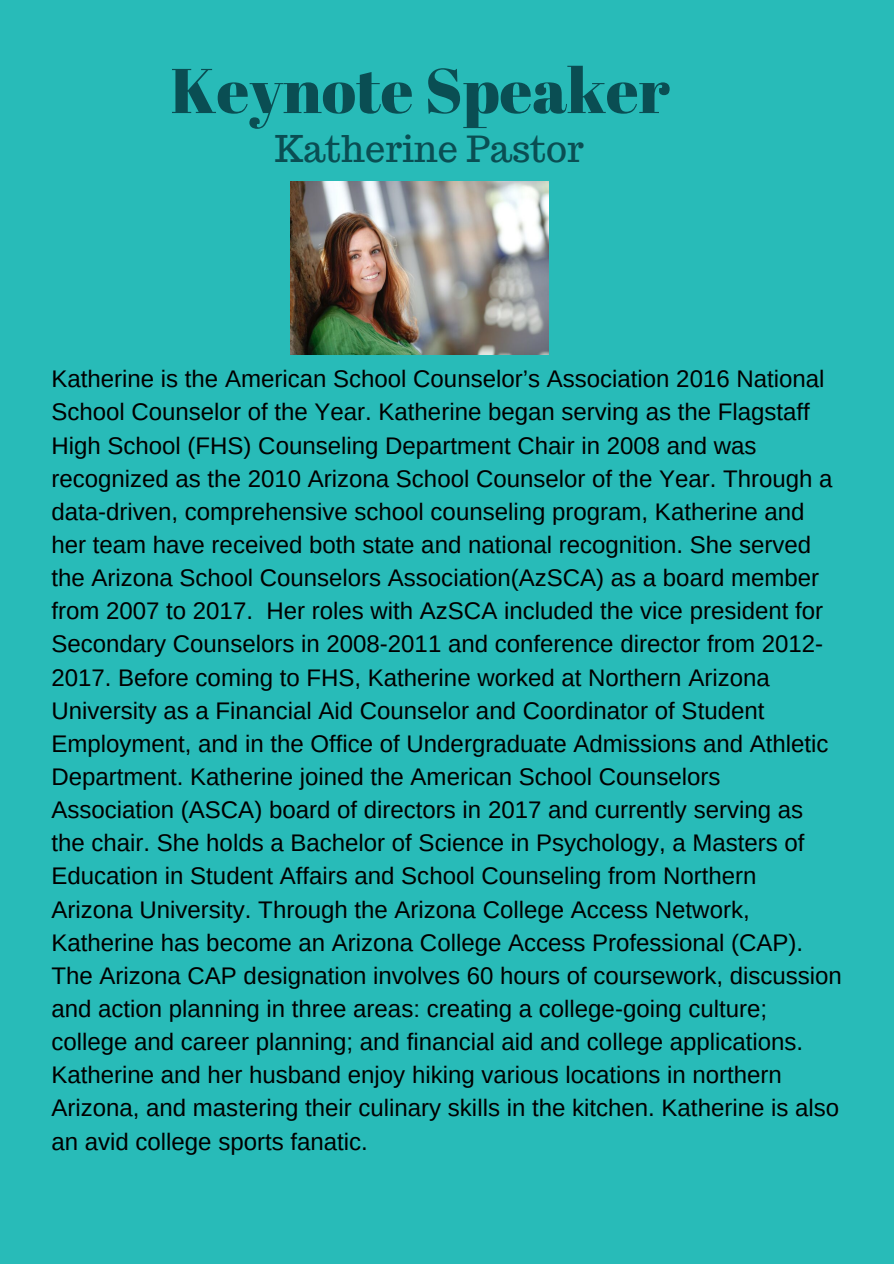
<style>
.page{position:relative;width:894px;height:1264px;background:#fff}
.page>*{position:absolute;margin:0;border:0;box-sizing:border-box;transform-origin:0 0}
.t1{font:63px "Abril Fatface";color:#0a4e53}
.t2{font:36px "Trocchi";color:#0a4e53}
.t3{font:24px/33.2px "Arimo";color:#000}
</style>
<div class="page">
<div style="left:0;top:0;width:893px;height:1263px;background:#28bbb8"></div>
<img style="left:291px;top:181px;width:258px;height:173px">
<h1 class="t1" style="left:170px;top:46px;width:501px">Keynote Speaker</h1>
<h2 class="t2" style="left:275px;top:125px;width:310px">Katherine Pastor</h2>
<p class="t3" style="left:51px;top:362px;width:791px">Katherine is the American School Counselor’s Association 2016 National School Counselor of the Year. Katherine began serving as the Flagstaff High School (FHS) Counseling Department Chair in 2008 and was recognized as the 2010 Arizona School Counselor of the Year. Through a data-driven, comprehensive school counseling program, Katherine and her team have received both state and national recognition. She served the Arizona School Counselors Association(AzSCA) as a board member from 2007 to 2017. Her roles with AzSCA included the vice president for Secondary Counselors in 2008-2011 and conference director from 2012- 2017. Before coming to FHS, Katherine worked at Northern Arizona University as a Financial Aid Counselor and Coordinator of Student Employment, and in the Office of Undergraduate Admissions and Athletic Department. Katherine joined the American School Counselors Association (ASCA) board of directors in 2017 and currently serving as the chair. She holds a Bachelor of Science in Psychology, a Masters of Education in Student Affairs and School Counseling from Northern Arizona University. Through the Arizona College Access Network, Katherine has become an Arizona College Access Professional (CAP).<br>The Arizona CAP designation involves 60 hours of coursework, discussion and action planning in three areas: creating a college-going culture; college and career planning; and financial aid and college applications.<br>Katherine and her husband enjoy hiking various locations in northern Arizona, and mastering their culinary skills in the kitchen. Katherine is also an avid college sports fanatic.</p>
</div>
